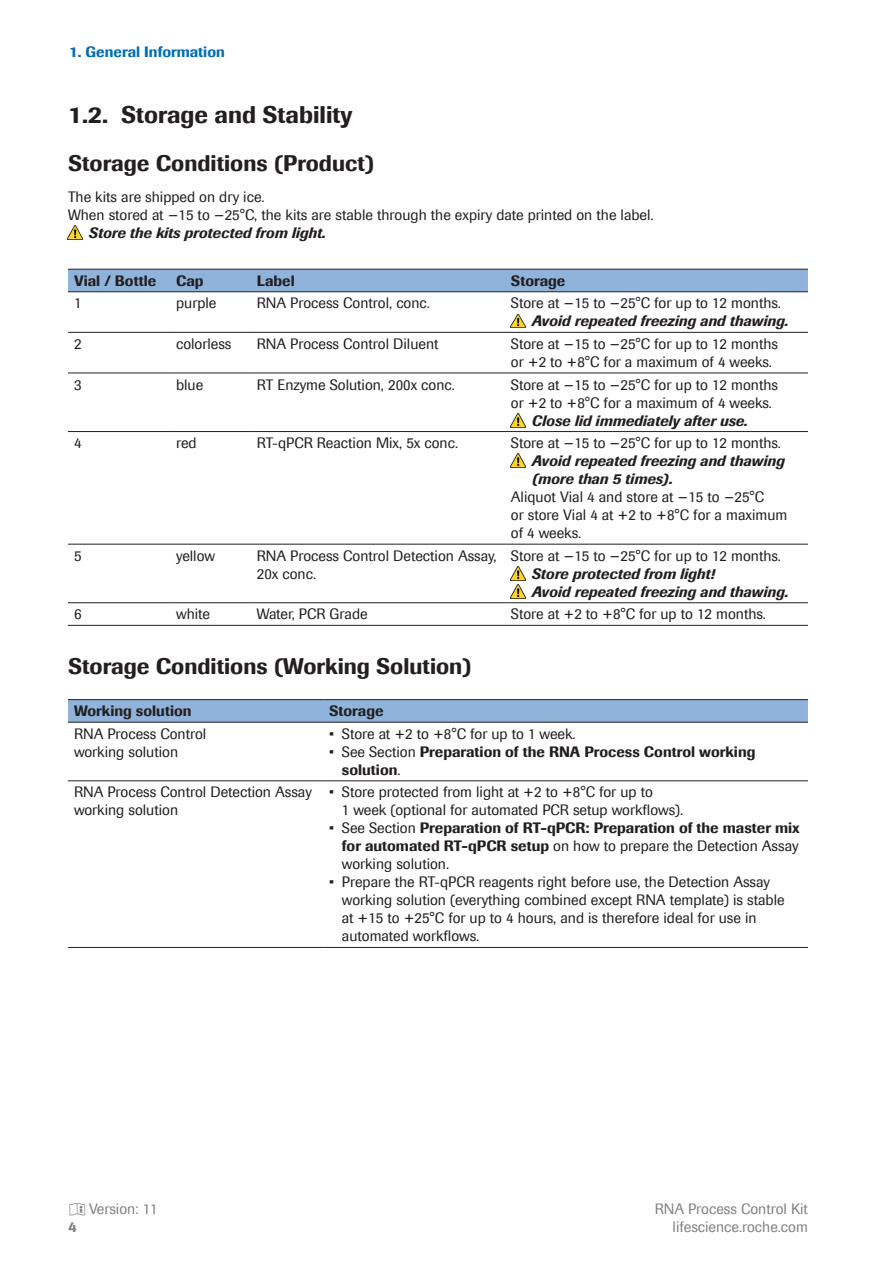
<style>
.page{position:relative;width:893px;height:1263px;background:#fff}
.page>*{position:absolute;margin:0;border:0;box-sizing:border-box;transform-origin:0 0}
.t1{font:500 24px "Imago";color:#231f20}
.Paragraph-h3{font:500 22.5px "Imago";color:#231f20}
.Text{font:15px/18px "Imago";color:#231f20}
.Text_Bold{font:500 15px/18px "Imago";color:#231f20}
.Paragraph-importantn{font:italic 500 15px/18px "Imago";color:#231f20}
.Page_Footer_right{font:15px "Imago";color:#808285}
.Chapter{font:500 15px "Imago";color:#006eb6}
.Page_Footer_left{font:15px "Imago";color:#808285}
.Page_Footer_right-2{font:500 15px "Imago";color:#808285}
.s1{font-weight:400}
.s2{font-family:"Walter"}
</style>
<div class="page">
<div style="left:68px;top:270px;width:740px;height:21px;background:#8fb3db"></div>
<hr style="left:68px;top:269px;width:102px;height:1px;background:#231f20">
<hr style="left:68px;top:291px;width:102px;height:1px;background:#231f20">
<hr style="left:170px;top:269px;width:81px;height:1px;background:#231f20">
<hr style="left:170px;top:291px;width:81px;height:1px;background:#231f20">
<hr style="left:251px;top:269px;width:254px;height:1px;background:#231f20">
<hr style="left:251px;top:291px;width:254px;height:1px;background:#231f20">
<hr style="left:505px;top:269px;width:303px;height:1px;background:#231f20">
<hr style="left:505px;top:291px;width:303px;height:1px;background:#231f20">
<hr style="left:68px;top:332px;width:102px;height:1px;background:#231f20">
<hr style="left:170px;top:332px;width:81px;height:1px;background:#231f20">
<hr style="left:251px;top:332px;width:254px;height:1px;background:#231f20">
<hr style="left:505px;top:332px;width:303px;height:1px;background:#231f20">
<hr style="left:68px;top:373px;width:102px;height:1px;background:#231f20">
<hr style="left:170px;top:373px;width:81px;height:1px;background:#231f20">
<hr style="left:251px;top:373px;width:254px;height:1px;background:#231f20">
<hr style="left:505px;top:373px;width:303px;height:1px;background:#231f20">
<hr style="left:68px;top:431px;width:102px;height:1px;background:#231f20">
<hr style="left:170px;top:431px;width:81px;height:1px;background:#231f20">
<hr style="left:251px;top:431px;width:254px;height:1px;background:#231f20">
<hr style="left:505px;top:431px;width:303px;height:1px;background:#231f20">
<hr style="left:68px;top:544px;width:102px;height:1px;background:#231f20">
<hr style="left:170px;top:544px;width:81px;height:1px;background:#231f20">
<hr style="left:251px;top:544px;width:254px;height:1px;background:#231f20">
<hr style="left:505px;top:544px;width:303px;height:1px;background:#231f20">
<hr style="left:68px;top:602px;width:102px;height:1px;background:#231f20">
<hr style="left:68px;top:625px;width:102px;height:1px;background:#231f20">
<hr style="left:170px;top:602px;width:81px;height:1px;background:#231f20">
<hr style="left:170px;top:625px;width:81px;height:1px;background:#231f20">
<hr style="left:251px;top:602px;width:254px;height:1px;background:#231f20">
<hr style="left:251px;top:625px;width:254px;height:1px;background:#231f20">
<hr style="left:505px;top:602px;width:303px;height:1px;background:#231f20">
<hr style="left:505px;top:625px;width:303px;height:1px;background:#231f20">
<svg style="left:68px;top:700px;width:740px;height:22px;background:#8cb0d7"></svg>
<hr style="left:68px;top:699px;width:255px;height:1px;background:#231f20">
<hr style="left:68px;top:722px;width:255px;height:1px;background:#231f20">
<hr style="left:323px;top:699px;width:485px;height:1px;background:#231f20">
<hr style="left:323px;top:722px;width:485px;height:1px;background:#231f20">
<hr style="left:68px;top:780px;width:255px;height:1px;background:#231f20">
<hr style="left:68px;top:947px;width:255px;height:1px;background:#231f20">
<hr style="left:323px;top:780px;width:485px;height:1px;background:#231f20">
<hr style="left:323px;top:947px;width:485px;height:1px;background:#231f20">
<img style="left:68px;top:226px;width:15px;height:14px">
<img style="left:511px;top:314px;width:15px;height:14px">
<img style="left:511px;top:413px;width:15px;height:14px">
<img style="left:511px;top:454px;width:15px;height:14px">
<img style="left:511px;top:566px;width:15px;height:14px">
<img style="left:511px;top:584px;width:15px;height:14px">
<p class="Chapter" style="left:69px;top:42px;width:157px">1. General Information</p>
<p class="t1" style="left:68px;top:99px;width:286px">1.2. Storage and Stability</p>
<p class="Paragraph-h3" style="left:68px;top:149px;width:308px">Storage Conditions (Product)</p>
<p class="Text" style="left:68px;top:188px;width:587px">The kits are shipped on dry ice.<br>When stored at −15 to −25°C, the kits are stable through the expiry date printed on the label.</p>
<p class="Paragraph-importantn" style="left:89px;top:224px;width:239px">Store the kits protected from light.</p>
<p class="Text_Bold" style="left:74px;top:271px;width:84px">Vial / Bottle</p>
<p class="Text_Bold" style="left:176px;top:271px;width:29px">Cap</p>
<p class="Text_Bold" style="left:257px;top:271px;width:39px">Label</p>
<p class="Text_Bold" style="left:511px;top:271px;width:56px">Storage</p>
<p class="Text" style="left:74px;top:294px;width:9px">1</p>
<p class="Text" style="left:176px;top:294px;width:42px">purple</p>
<p class="Text" style="left:257px;top:294px;width:175px">RNA Process Control, conc.</p>
<p class="Text" style="left:511px;top:294px;width:271px">Store at −15 to −25°C for up to 12 months.</p>
<p class="Paragraph-importantn" style="left:532px;top:312px;width:258px">Avoid repeated freezing and thawing.</p>
<p class="Text" style="left:74px;top:335px;width:9px">2</p>
<p class="Text" style="left:176px;top:335px;width:57px">colorless</p>
<p class="Text" style="left:257px;top:335px;width:183px">RNA Process Control Diluent</p>
<p class="Text" style="left:511px;top:335px;width:269px">Store at −15 to −25°C for up to 12 months or +2 to +8°C for a maximum of 4 weeks.</p>
<p class="Text" style="left:74px;top:375px;width:9px">3</p>
<p class="Text" style="left:176px;top:375px;width:29px">blue</p>
<p class="Text" style="left:257px;top:375px;width:200px">RT Enzyme Solution, 200x conc.</p>
<p class="Text" style="left:511px;top:375px;width:269px">Store at −15 to −25°C for up to 12 months or +2 to +8°C for a maximum of 4 weeks.</p>
<p class="Paragraph-importantn" style="left:532px;top:411px;width:218px">Close lid immediately after use.</p>
<p class="Text" style="left:74px;top:434px;width:9px">4</p>
<p class="Text" style="left:176px;top:434px;width:22px">red</p>
<p class="Text" style="left:257px;top:434px;width:203px">RT-qPCR Reaction Mix, 5x conc.</p>
<p class="Text" style="left:511px;top:434px;width:271px">Store at −15 to −25°C for up to 12 months.</p>
<p class="Paragraph-importantn" style="left:532px;top:452px;width:254px">Avoid repeated freezing and thawing (more than 5 times).</p>
<p class="Text" style="left:511px;top:488px;width:278px">Aliquot Vial 4 and store at −15 to −25°C<br>or store Vial 4 at +2 to +8°C for a maximum of 4 weeks.</p>
<p class="Text" style="left:74px;top:546px;width:9px">5</p>
<p class="Text" style="left:176px;top:546px;width:41px">yellow</p>
<p class="Text" style="left:257px;top:546px;width:241px">RNA Process Control Detection Assay,<br>20x conc.</p>
<p class="Text" style="left:511px;top:546px;width:271px">Store at −15 to −25°C for up to 12 months.</p>
<p class="Paragraph-importantn" style="left:532px;top:564px;width:185px">Store protected from light!</p>
<p class="Paragraph-importantn" style="left:532px;top:582px;width:258px">Avoid repeated freezing and thawing.</p>
<p class="Text" style="left:74px;top:605px;width:9px">6</p>
<p class="Text" style="left:176px;top:605px;width:36px">white</p>
<p class="Text" style="left:257px;top:605px;width:112px">Water, PCR Grade</p>
<p class="Text" style="left:511px;top:605px;width:256px">Store at +2 to +8°C for up to 12 months.</p>
<p class="Paragraph-h3" style="left:68px;top:651px;width:405px">Storage Conditions (Working Solution)</p>
<p class="Text_Bold" style="left:74px;top:702px;width:119px">Working solution</p>
<p class="Text_Bold" style="left:329px;top:702px;width:56px">Storage</p>
<p class="Text" style="left:74px;top:724px;width:134px">RNA Process Control working solution</p>
<p class="Text" style="left:329px;top:724px;width:248px">• Store at +2 to +8°C for up to 1 week.</p>
<p class="Text_Bold" style="left:342px;top:742px;width:415px;text-indent:-13px"><span class="s1">• See Section</span> Preparation of the RNA Process Control working solution<span class="s1">.</span></p>
<p class="Text" style="left:74px;top:783px;width:239px">RNA Process Control Detection Assay working solution</p>
<p class="Text" style="left:342px;top:783px;width:343px;text-indent:-13px">• Store protected from light at +2 to +8°C for up to<br>1 week (optional for automated PCR setup workflows).</p>
<p class="Text_Bold" style="left:342px;top:819px;width:459px;text-align:justify;text-indent:-13px"><span class="s1">• See Section</span> Preparation of RT-qPCR: Preparation of the master mix for automated RT-qPCR setup <span class="s1">on how to prepare the Detection Assay working solution.</span></p>
<p class="Text" style="left:342px;top:873px;width:444px;text-indent:-13px">• Prepare the RT-qPCR reagents right before use, the Detection Assay working solution (everything combined except RNA template) is stable at +15 to +25°C for up to 4 hours, and is therefore ideal for use in automated workflows.</p>
<p class="Page_Footer_left" style="left:68px;top:1199px;width:91px"><span class="s2">y</span> Version: 11</p>
<p class="Page_Footer_right" style="left:655px;top:1199px;width:155px">RNA Process Control Kit</p>
<p class="Page_Footer_right-2" style="left:68px;top:1217px;width:10px">4</p>
<p class="Page_Footer_right" style="left:673px;top:1217px;width:137px">lifescience.roche.com</p>
</div>
